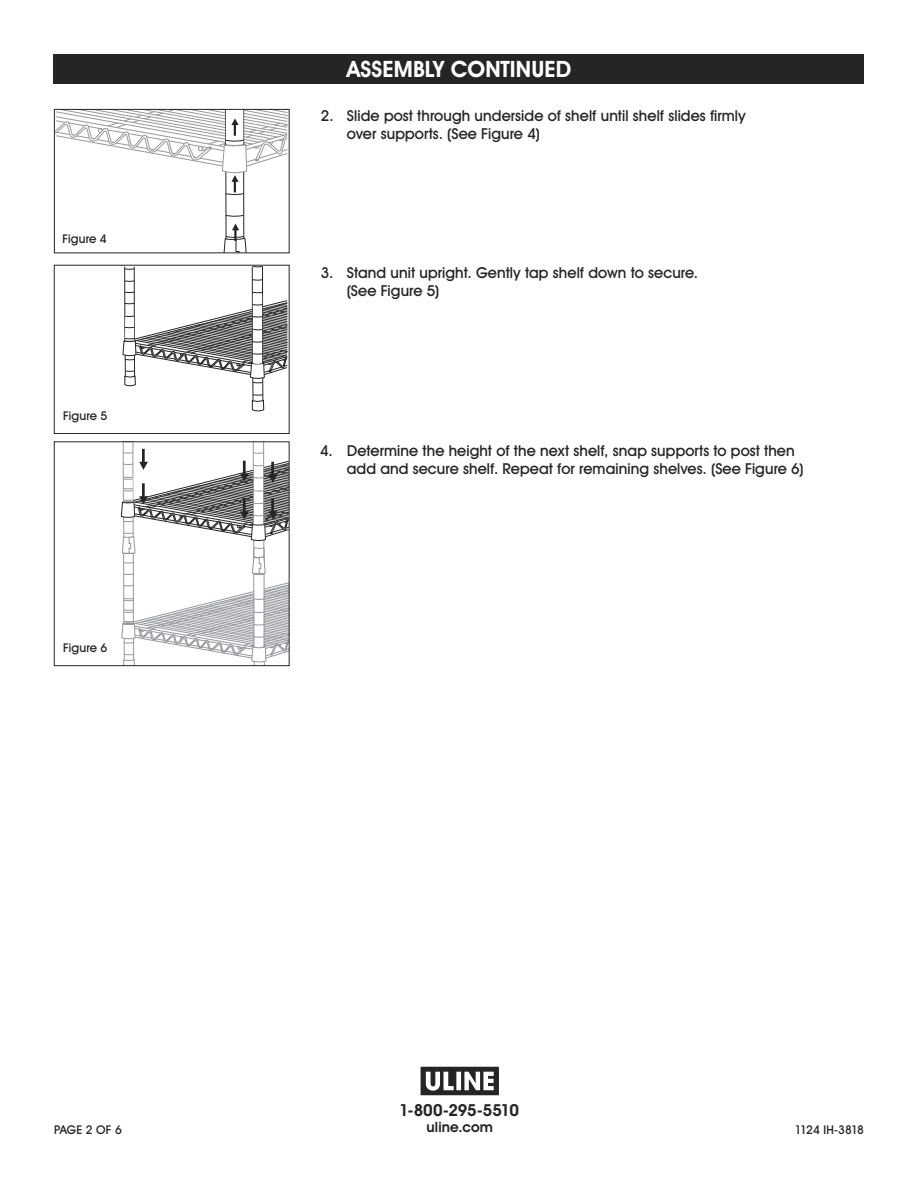
<style>
.page{position:relative;width:918px;height:1188px;background:#fff}
.page>*{position:absolute;margin:0;border:0;box-sizing:border-box;transform-origin:0 0}
.t1{font:700 22.5px "Uline Two Knine";letter-spacing:.005em;color:#fff}
.t2{font:700 16.5px "Uline Two Knine";letter-spacing:-.015em;color:#252525}
.t3{font:15px/18px "Uline Two Knine";letter-spacing:.005em;color:#252525}
.t4{font:700 14.25px "Uline Two Knine";letter-spacing:.01em;color:#252525}
.t5{font:12px "Uline Two Knine";color:#252525}
.t6{font:12px "Uline Two Knine";letter-spacing:-.065em;color:#252525}
</style>
<div class="page">
<svg style="left:421px;top:1067px;width:78px;height:28px"></svg>
<div style="left:54px;top:54px;width:810px;height:30px;background:#252525"></div>
<hr style="left:124px;top:267px;width:1px;height:75px;background:#252525">
<hr style="left:134px;top:267px;width:1px;height:75px;background:#252525">
<svg style="left:124px;top:268px;width:11px;height:2px"></svg>
<hr style="left:252px;top:267px;width:1px;height:97px;background:#252525">
<hr style="left:262px;top:267px;width:1px;height:96px;background:#252525">
<svg style="left:122px;top:279px;width:166px;height:133px"></svg>
<div style="left:54px;top:265px;width:236px;height:169px;border:1px solid #252525"></div>
<svg style="left:121px;top:443px;width:167px;height:221px"></svg>
<div style="left:54px;top:441px;width:236px;height:225px;border:1px solid #252525"></div>
<svg style="left:56px;top:111px;width:232px;height:140px"></svg>
<div style="left:54px;top:109px;width:236px;height:144px;border:1px solid #252525"></div>
<div style="left:63px;top:234px;width:59px;height:13px;background:#fff"></div>
<h1 class="t1" style="left:347px;top:56px;width:226px">ASSEMBLY CONTINUED</h1>
<p class="t5" style="left:63px;top:231px;width:46px">Figure 4</p>
<p class="t5" style="left:63px;top:409px;width:46px">Figure 5</p>
<p class="t5" style="left:63px;top:640px;width:46px">Figure 6</p>
<p class="t3" style="left:347px;top:106px;width:400px;text-indent:-26px">2. Slide post through underside of shelf until shelf slides firmly over supports. (See Figure 4)</p>
<p class="t3" style="left:347px;top:264px;width:353px;text-indent:-26px">3. Stand unit upright. Gently tap shelf down to secure. (See Figure 5)</p>
<p class="t3" style="left:347px;top:441px;width:458px;text-indent:-27px">4. Determine the height of the next shelf, snap supports to post then add and secure shelf. Repeat for remaining shelves. (See Figure 6)</p>
<p class="t2" style="left:399px;top:1100px;width:121px">1-800-295-5510</p>
<p class="t4" style="left:427px;top:1118px;width:68px">uline.com</p>
<p class="t5" style="left:54px;top:1122px;width:69px">PAGE 2 OF 6</p>
<p class="t6" style="left:795px;top:1122px;width:71px">1124 IH-3818</p>
</div>
